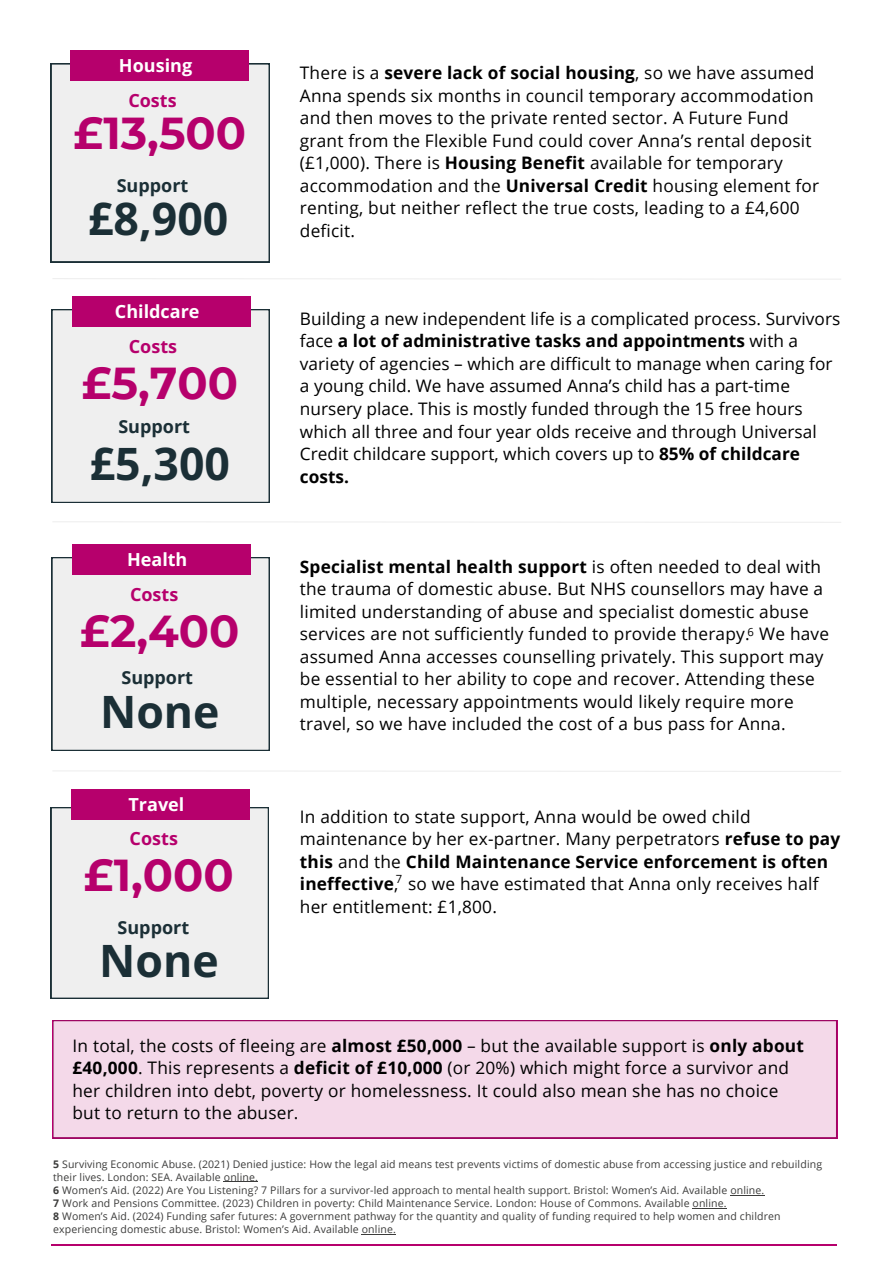
<style>
.page{position:relative;width:894px;height:1264px;background:#fff}
.page>*{position:absolute;margin:0;border:0;box-sizing:border-box;transform-origin:0 0}
.t1{font:700 44.55px "Montserrat";color:#b6006c}
.t2{font:700 44.55px "Open Sans";color:#1b2f36}
.t3{font:700 18px "Open Sans";color:#fff}
.t4{font:700 18px "Open Sans";color:#1b2f36}
.t5{font:700 18px "Open Sans";color:#b6006c}
.t6{font:17.25px/22.5px "Open Sans";letter-spacing:.01em;color:#000}
.t7{font:11.25px "Open Sans";color:#000}
.t8{font:10.5px/13px "Open Sans";letter-spacing:.01em;color:#3c3c3b}
.s1{font-weight:700}
</style>
<div class="page">
<div style="left:51px;top:63px;width:218px;height:199px;background:#efefef"></div>
<div style="left:71px;top:51px;width:178px;height:30px;background:#b6006c"></div>
<div style="left:52px;top:309px;width:217px;height:194px;background:#efefef"></div>
<div style="left:72px;top:296px;width:178px;height:30px;background:#b6006c"></div>
<div style="left:52px;top:557px;width:217px;height:193px;background:#efefef"></div>
<div style="left:72px;top:544px;width:178px;height:30px;background:#b6006c"></div>
<hr style="left:224px;top:1181px;width:34px;height:1px;background:#3c3c3b">
<hr style="left:730px;top:1194px;width:34px;height:1px;background:#3c3c3b">
<hr style="left:692px;top:1207px;width:34px;height:1px;background:#3c3c3b">
<hr style="left:362px;top:1233px;width:34px;height:1px;background:#3c3c3b">
<div style="left:51px;top:807px;width:218px;height:191px;background:#efefef"></div>
<div style="left:72px;top:789px;width:178px;height:30px;background:#b6006c"></div>
<hr style="left:53px;top:278px;width:788px;height:2px;background:#f5f5f5">
<hr style="left:53px;top:521px;width:788px;height:2px;background:#f5f5f5">
<hr style="left:53px;top:770px;width:788px;height:2px;background:#f5f5f5">
<div style="left:53px;top:1020px;width:783px;height:118px;background:#f4d9e9"></div>
<hr style="left:52px;top:1244px;width:784px;height:1px;background:#b6006c">
<p class="t3" style="left:119px;top:53px;width:75px">Housing</p>
<p class="t5" style="left:128px;top:88px;width:50px">Costs</p>
<h1 class="t1" style="left:74px;top:101px;width:174px">£13,500</h1>
<p class="t4" style="left:117px;top:173px;width:73px">Support</p>
<h1 class="t2" style="left:88px;top:187px;width:142px">£8,900</h1>
<p class="t3" style="left:115px;top:298px;width:86px">Childcare</p>
<p class="t5" style="left:129px;top:333px;width:50px">Costs</p>
<h1 class="t1" style="left:82px;top:351px;width:158px">£5,700</h1>
<p class="t4" style="left:118px;top:413px;width:73px">Support</p>
<h1 class="t2" style="left:90px;top:432px;width:142px">£5,300</h1>
<p class="t3" style="left:127px;top:546px;width:62px">Health</p>
<p class="t5" style="left:130px;top:581px;width:50px">Costs</p>
<h1 class="t1" style="left:80px;top:599px;width:161px">£2,400</h1>
<p class="t4" style="left:121px;top:664px;width:73px">Support</p>
<h1 class="t2" style="left:100px;top:680px;width:121px">None</h1>
<p class="t3" style="left:128px;top:791px;width:57px">Travel</p>
<p class="t5" style="left:130px;top:826px;width:50px">Costs</p>
<h1 class="t1" style="left:84px;top:842px;width:151px">£1,000</h1>
<p class="t4" style="left:117px;top:915px;width:73px">Support</p>
<h1 class="t2" style="left:99px;top:929px;width:121px">None</h1>
<p class="t6" style="left:300px;top:61px;width:520px">There is a <span class="s1">severe lack of social housing</span>, so we have assumed Anna spends six months in council temporary accommodation and then moves to the private rented sector. A Future Fund grant from the Flexible Fund could cover Anna’s rental deposit (£1,000). There is <span class="s1">Housing Benefit</span> available for temporary accommodation and the <span class="s1">Universal Credit</span> housing element for renting, but neither reflect the true costs, leading to a £4,600 deficit.</p>
<p class="t6" style="left:300px;top:307px;width:542px">Building a new independent life is a complicated process. Survivors face <span class="s1">a lot of administrative tasks and appointments</span> with a variety of agencies – which are difficult to manage when caring for a young child. We have assumed Anna’s child has a part-time nursery place. This is mostly funded through the 15 free hours which all three and four year olds receive and through Universal Credit childcare support, which covers up to <span class="s1">85% of childcare costs.</span></p>
<p class="t6" style="left:300px;top:555px;width:530px"><span class="s1">Specialist mental health support</span> is often needed to deal with the trauma of domestic abuse. But NHS counsellors may have a limited understanding of abuse and specialist domestic abuse services are not sufficiently funded to provide therapy.<sup>6</sup> We have assumed Anna accesses counselling privately. This support may be essential to her ability to cope and recover. Attending these multiple, necessary appointments would likely require more travel, so we have included the cost of a bus pass for Anna.</p>
<p class="t6" style="left:300px;top:805px;width:541px">In addition to state support, Anna would be owed child maintenance by her ex-partner. Many perpetrators <span class="s1">refuse to pay this</span> and the <span class="s1">Child Maintenance Service enforcement is often ineffective</span>,</p>
<p class="t7" style="left:395px;top:870px;width:8px">7</p>
<p class="t6" style="left:300px;top:872px;width:520px;text-indent:108px">so we have estimated that Anna only receives half her entitlement: £1,800.</p>
<p class="t6" style="left:72px;top:1033px;width:732px">In total, the costs of fleeing are <span class="s1">almost £50,000</span> – but the available support is <span class="s1">only about £40,000</span>. This represents a <span class="s1">deficit of £10,000</span> (or 20%) which might force a survivor and her children into debt, poverty or homelessness. It could also mean she has no choice but to return to the abuser.</p>
<p class="t8" style="left:53px;top:1156px;width:770px"><span class="s1">5</span> Surviving Economic Abuse. (2021) Denied justice: How the legal aid means test prevents victims of domestic abuse from accessing justice and rebuilding their lives. London: SEA. Available online.<br><span class="s1">6</span> Women’s Aid. (2022) Are You Listening? 7 Pillars for a survivor-led approach to mental health support. Bristol: Women’s Aid. Available online.<br><span class="s1">7</span> Work and Pensions Committee. (2023) Children in poverty: Child Maintenance Service. London: House of Commons. Available online.<br><span class="s1">8</span> Women’s Aid. (2024) Funding safer futures: A government pathway for the quantity and quality of funding required to help women and children experiencing domestic abuse. Bristol: Women’s Aid. Available online.</p>
</div>
